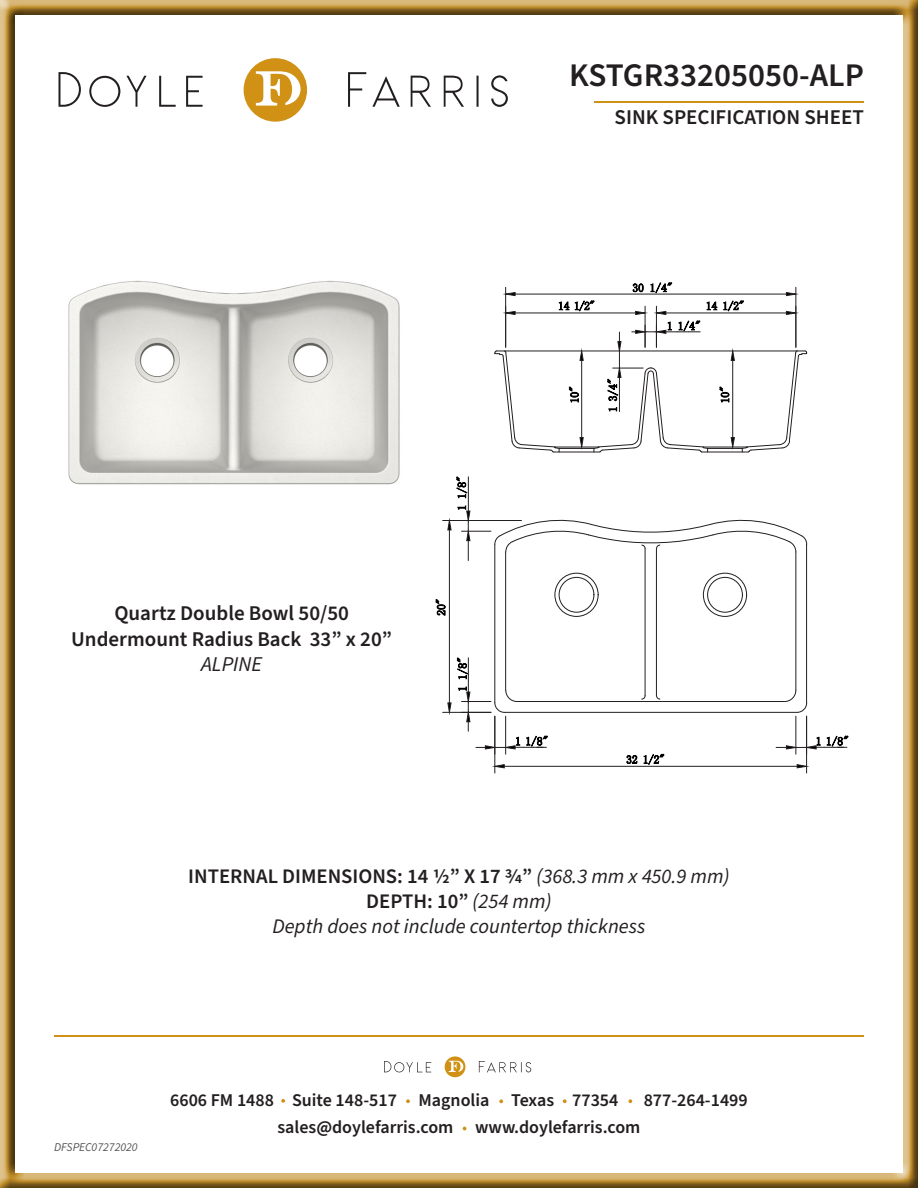
<style>
.page{position:relative;width:918px;height:1188px;background:#fff}
.page>*{position:absolute;margin:0;border:0;box-sizing:border-box;transform-origin:0 0}
.t1{font:600 33px "Source Sans Pro";color:#231f20}
.t2{font:600 21px/25.2px "Source Sans Pro";color:#231f20;text-align:center}
.t3{font:600 20.7px "Source Sans Pro";color:#231f20}
.t4{font:italic 20.7px "Source Sans Pro";color:#231f20}
.t5{font:600 18px "Source Sans Pro";color:#231f20}
.t6{font:italic 12px "Source Sans Pro";color:#57585a}
.t7{font:11.55px "Sim Sun";color:#000}
.s1{font-weight:400;font-style:italic}
</style>
<div class="page">
<div style="left:0;top:0;width:918px;height:1188px;background:#231f20;opacity:.75"></div>
<svg style="left:159px;top:76px;width:17px;height:31px"></svg>
<svg style="left:186px;top:76px;width:17px;height:31px"></svg>
<svg style="left:59px;top:72px;width:22px;height:35px"></svg>
<svg style="left:89px;top:76px;width:31px;height:31px"></svg>
<svg style="left:126px;top:76px;width:21px;height:31px"></svg>
<svg style="left:444px;top:76px;width:20px;height:31px"></svg>
<svg style="left:411px;top:76px;width:20px;height:31px"></svg>
<svg style="left:348px;top:72px;width:18px;height:35px"></svg>
<svg style="left:372px;top:76px;width:28px;height:31px"></svg>
<svg style="left:477px;top:76px;width:2px;height:31px"></svg>
<svg style="left:491px;top:75px;width:17px;height:32px"></svg>
<svg style="left:244px;top:58px;width:63px;height:64px"></svg>
<hr style="left:594px;top:101px;width:270px;height:2px;background:#d09114">
<svg style="left:281px;top:1099px;width:4px;height:4px"></svg>
<svg style="left:406px;top:1099px;width:4px;height:4px"></svg>
<svg style="left:499px;top:1099px;width:4px;height:4px"></svg>
<svg style="left:563px;top:1099px;width:4px;height:4px"></svg>
<svg style="left:628px;top:1099px;width:4px;height:4px"></svg>
<hr style="left:54px;top:1036px;width:810px;height:1px;background:#d09114">
<svg style="left:384px;top:1061px;width:47px;height:11px"></svg>
<svg style="left:479px;top:1061px;width:52px;height:11px"></svg>
<svg style="left:445px;top:1056px;width:20px;height:21px"></svg>
<hr style="left:581px;top:360px;width:1px;height:78px;background:#231f20">
<svg style="left:579px;top:350px;width:5px;height:11px"></svg>
<svg style="left:579px;top:437px;width:5px;height:10px"></svg>
<hr style="left:505px;top:287px;width:1px;height:60px;background:#231f20">
<hr style="left:796px;top:287px;width:1px;height:60px;background:#231f20">
<hr style="left:515px;top:294px;width:271px;height:1px;background:#231f20">
<svg style="left:505px;top:292px;width:11px;height:4px"></svg>
<svg style="left:786px;top:292px;width:11px;height:4px"></svg>
<hr style="left:645px;top:306px;width:1px;height:41px;background:#231f20">
<hr style="left:515px;top:313px;width:121px;height:1px;background:#231f20">
<svg style="left:635px;top:311px;width:11px;height:4px"></svg>
<svg style="left:506px;top:311px;width:10px;height:4px"></svg>
<hr style="left:656px;top:306px;width:1px;height:41px;background:#231f20">
<hr style="left:666px;top:313px;width:120px;height:1px;background:#231f20">
<svg style="left:656px;top:311px;width:11px;height:4px"></svg>
<svg style="left:786px;top:311px;width:11px;height:4px"></svg>
<hr style="left:559px;top:448px;width:35px;height:1px;background:#231f20">
<hr style="left:496px;top:351px;width:309px;height:1px;background:#231f20">
<hr style="left:553px;top:452px;width:47px;height:1px;background:#231f20">
<svg style="left:494px;top:350px;width:66px;height:103px"></svg>
<hr style="left:555px;top:447px;width:43px;height:1px;background:#231f20">
<hr style="left:443px;top:520px;width:78px;height:1px;background:#231f20">
<hr style="left:443px;top:712px;width:48px;height:1px;background:#231f20">
<hr style="left:449px;top:530px;width:1px;height:173px;background:#231f20">
<svg style="left:447px;top:521px;width:5px;height:10px"></svg>
<svg style="left:447px;top:702px;width:5px;height:11px"></svg>
<hr style="left:494px;top:716px;width:1px;height:57px;background:#231f20">
<hr style="left:806px;top:716px;width:1px;height:57px;background:#231f20">
<hr style="left:504px;top:766px;width:293px;height:1px;background:#231f20">
<svg style="left:494px;top:764px;width:11px;height:5px"></svg>
<svg style="left:796px;top:764px;width:11px;height:5px"></svg>
<hr style="left:505px;top:716px;width:1px;height:38px;background:#231f20">
<hr style="left:796px;top:716px;width:1px;height:38px;background:#231f20">
<svg style="left:641px;top:695px;width:5px;height:5px"></svg>
<div style="left:555px;top:573px;width:43px;height:44px;border:1px solid #231f20;border-radius:50%"></div>
<div style="left:559px;top:577px;width:35px;height:36px;border:1px solid #231f20;border-radius:50%"></div>
<div style="left:703px;top:573px;width:44px;height:44px;border:1px solid #231f20;border-radius:50%"></div>
<div style="left:707px;top:577px;width:36px;height:36px;border:1px solid #231f20;border-radius:50%"></div>
<hr style="left:645px;top:549px;width:1px;height:147px;background:#231f20">
<hr style="left:656px;top:549px;width:1px;height:147px;background:#231f20">
<svg style="left:656px;top:695px;width:5px;height:5px"></svg>
<hr style="left:494px;top:544px;width:1px;height:159px;background:#231f20">
<hr style="left:505px;top:552px;width:1px;height:138px;background:#231f20">
<hr style="left:504px;top:712px;width:293px;height:1px;background:#231f20">
<hr style="left:517px;top:701px;width:268px;height:1px;background:#231f20">
<hr style="left:796px;top:552px;width:1px;height:138px;background:#231f20">
<hr style="left:806px;top:544px;width:1px;height:159px;background:#231f20">
<svg style="left:784px;top:690px;width:23px;height:23px"></svg>
<svg style="left:593px;top:325px;width:214px;height:128px"></svg>
<svg style="left:776px;top:745px;width:71px;height:5px"></svg>
<svg style="left:462px;top:477px;width:345px;height:84px"></svg>
<svg style="left:462px;top:658px;width:56px;height:73px"></svg>
<svg style="left:476px;top:745px;width:70px;height:5px"></svg>
<img style="left:59px;top:250px;width:352px;height:265px">
<div style="left:835px;top:518px;width:40px;height:189px;background:#fff"></div>
<p class="t1" style="left:569px;top:53px;width:296px">KSTGR33205050-ALP</p>
<p class="t2" style="left:615px;top:105px;width:251px">SINK SPECIFICATION SHEET</p>
<p class="t2" style="left:71px;top:601px;width:322px">Quartz Double Bowl 50/50<br>Undermount Radius Back 33” x 20”<br><span class="s1">ALPINE</span></p>
<p class="t7" style="left:456px;top:511px;width:36px;rotate:-90deg">1 1/8"</p>
<p class="t7" style="left:435px;top:616px;width:18px;rotate:-90deg">20"</p>
<p class="t7" style="left:457px;top:692px;width:36px;rotate:-90deg">1 1/8"</p>
<p class="t7" style="left:558px;top:300px;width:38px">14 1/2"</p>
<p class="t7" style="left:632px;top:282px;width:42px">30 1/4"</p>
<p class="t7" style="left:706px;top:300px;width:40px">14 1/2"</p>
<p class="t7" style="left:667px;top:320px;width:35px">1 1/4"</p>
<p class="t7" style="left:569px;top:403px;width:19px;rotate:-90deg">10"</p>
<p class="t7" style="left:607px;top:412px;width:35px;rotate:-90deg">1 3/4"</p>
<p class="t7" style="left:719px;top:403px;width:19px;rotate:-90deg">10"</p>
<p class="t7" style="left:515px;top:735px;width:35px">1 1/8"</p>
<p class="t7" style="left:626px;top:754px;width:40px">32 1/2"</p>
<p class="t3" style="left:188px;top:863px;width:543px">INTERNAL DIMENSIONS: 14 1/2” X 17 3/4” <span class="s1">(368.3 mm x 450.9 mm)</span></p>
<p class="t3" style="left:366px;top:887px;width:187px">DEPTH: 10” <span class="s1">(254 mm)</span></p>
<p class="t4" style="left:272px;top:912px;width:375px">Depth does not include countertop thickness</p>
<p class="t6" style="left:54px;top:1139px;width:85px">DFSPEC07272020</p>
<p class="t5" style="left:170px;top:1088px;width:450px">6606 FM 1488 Suite 148-517 Magnolia Texas 77354</p>
<p class="t5" style="left:644px;top:1088px;width:106px">877-264-1499</p>
<p class="t5" style="left:278px;top:1115px;width:364px">sales@doylefarris.com www.doylefarris.com</p>
<p class="t7" style="left:816px;top:735px;width:35px">1 1/8"</p>
</div>
